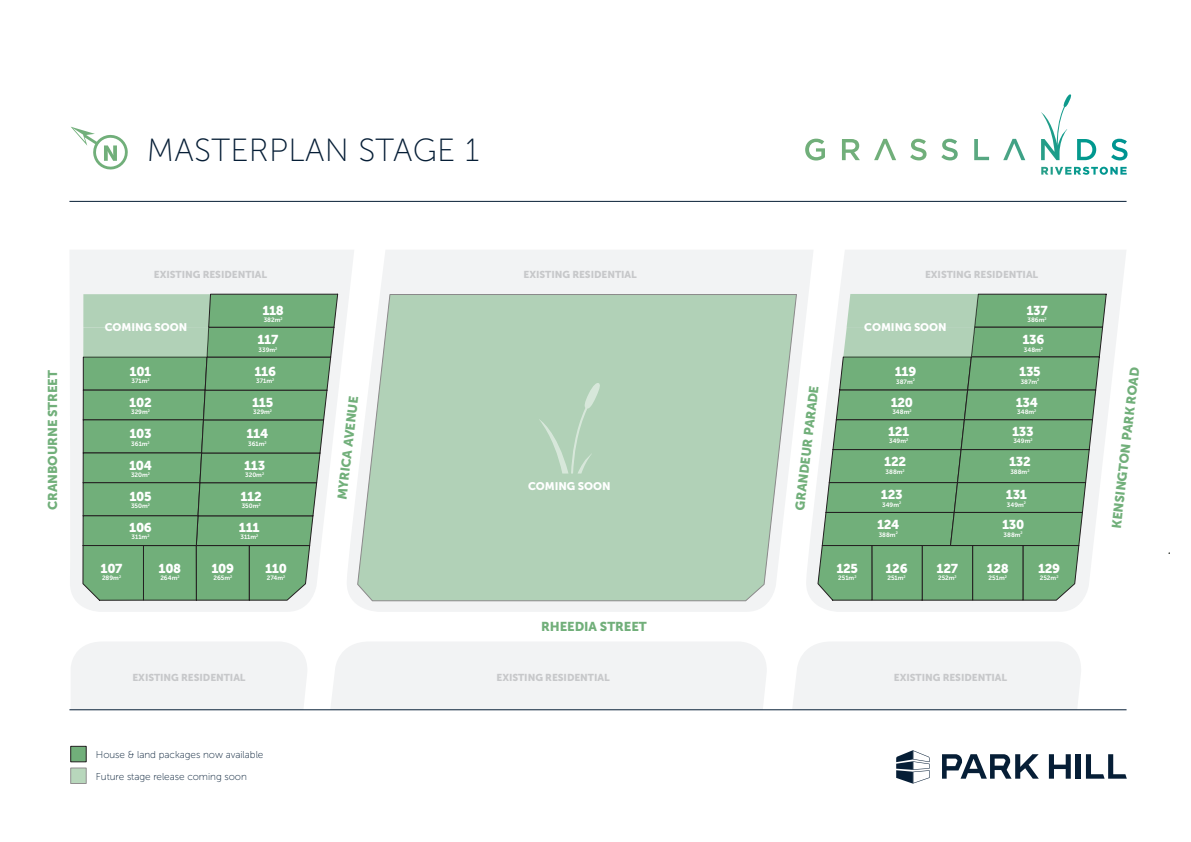
<style>
.page{position:relative;width:1191px;height:842px;background:#fff}
.page>*{position:absolute;margin:0;border:0;box-sizing:border-box;transform-origin:0 0}
.t1{font:32px "Museo Sans 100";letter-spacing:.01em;color:#061e36}
.t2{font:12.8px "Museo Sans 900";letter-spacing:-.025em;color:#fff}
.t3{font:12.8px "Museo Sans 900";letter-spacing:-.005em;color:#71af7a}
.t4{font:11px "Museo Sans 900";letter-spacing:-.005em;color:#fff}
.t5{font:10px "Museo Sans 900";letter-spacing:-.005em;color:#c7c8ca}
.t6{font:10px/21.7px "Museo Sans 100";letter-spacing:-.005em;color:#061e36}
.t7{font:6.3px "Museo Sans 700";color:#fff}
</style>
<div class="page">
<svg style="left:813px;top:250px;width:313px;height:362px;fill:#f2f3f4"></svg>
<svg style="left:354px;top:250px;width:459px;height:362px;fill:#f2f3f4"></svg>
<div style="left:792px;top:642px;width:290px;height:68px;background:#f2f3f4"></div>
<div style="left:330px;top:642px;width:437px;height:68px;background:#f2f3f4"></div>
<div style="left:71px;top:642px;width:237px;height:68px;background:#f2f3f4"></div>
<svg style="left:70px;top:250px;width:284px;height:362px;fill:#f2f3f4"></svg>
<svg style="left:71px;top:127px;width:57px;height:43px"></svg>
<svg style="left:357px;top:294px;width:439px;height:307px;background:#b6d3bb"></svg>
<svg style="left:817px;top:294px;width:289px;height:307px;background:#82b48a"></svg>
<svg style="left:82px;top:294px;width:256px;height:307px;background:#7db185"></svg>
<svg style="left:805px;top:94px;width:322px;height:81px"></svg>
<svg style="left:896px;top:750px;width:33px;height:34px"></svg>
<svg style="left:942px;top:754px;width:96px;height:25px"></svg>
<svg style="left:1049px;top:754px;width:21px;height:25px"></svg>
<div style="left:1075px;top:754px;width:5px;height:25px;background:#061e36"></div>
<svg style="left:1086px;top:754px;width:40px;height:25px"></svg>
<hr style="left:69px;top:710px;width:1057px;height:1px;background:#061e36">
<hr style="left:69px;top:201px;width:1057px;height:1px;background:#061e36">
<div style="left:70px;top:746px;width:16px;height:16px;background:#71af7a;border:1px solid #231f20"></div>
<svg style="left:70px;top:768px;width:16px;height:16px"></svg>
<svg style="left:539px;top:383px;width:61px;height:90px;background:#b5d3ba"></svg>
<h1 class="t1" style="left:147px;top:133px;width:334px">MASTERPLAN STAGE 1</h1>
<h2 class="t3" style="left:45px;top:510px;width:142px;rotate:-90deg">CRANBOURNE STREET</h2>
<h3 class="t5" style="left:154px;top:269px;width:115px">EXISTING RESIDENTIAL</h3>
<h3 class="t5" style="left:523px;top:269px;width:115px">EXISTING RESIDENTIAL</h3>
<h3 class="t5" style="left:925px;top:269px;width:115px">EXISTING RESIDENTIAL</h3>
<h2 class="t2" style="left:262px;top:303px;width:23px">118</h2>
<p class="t7" style="left:264px;top:316px;width:20px">382m<sup>2</sup></p>
<h3 class="t4" style="left:105px;top:321px;width:84px">COMING SOON</h3>
<h3 class="t4" style="left:864px;top:321px;width:84px">COMING SOON</h3>
<h2 class="t2" style="left:1026px;top:303px;width:23px">137</h2>
<p class="t7" style="left:1027px;top:317px;width:21px">386m<sup>2</sup></p>
<h2 class="t2" style="left:257px;top:333px;width:22px">117</h2>
<p class="t7" style="left:258px;top:346px;width:20px">339m<sup>2</sup></p>
<h2 class="t2" style="left:1022px;top:333px;width:23px">136</h2>
<p class="t7" style="left:1024px;top:346px;width:21px">348m<sup>2</sup></p>
<h2 class="t2" style="left:130px;top:364px;width:23px">101</h2>
<p class="t7" style="left:131px;top:378px;width:20px">371m<sup>2</sup></p>
<h2 class="t2" style="left:129px;top:395px;width:24px">102</h2>
<p class="t7" style="left:131px;top:409px;width:20px">329m<sup>2</sup></p>
<h2 class="t2" style="left:129px;top:427px;width:24px">103</h2>
<p class="t7" style="left:131px;top:440px;width:20px">361m<sup>2</sup></p>
<h2 class="t2" style="left:129px;top:458px;width:24px">104</h2>
<p class="t7" style="left:131px;top:472px;width:21px">320m<sup>2</sup></p>
<h2 class="t2" style="left:129px;top:489px;width:24px">105</h2>
<p class="t7" style="left:131px;top:502px;width:20px">350m<sup>2</sup></p>
<h2 class="t2" style="left:129px;top:520px;width:24px">106</h2>
<p class="t7" style="left:132px;top:533px;width:19px">311m<sup>2</sup></p>
<h2 class="t2" style="left:254px;top:364px;width:23px">116</h2>
<p class="t7" style="left:256px;top:378px;width:20px">371m<sup>2</sup></p>
<h2 class="t2" style="left:252px;top:395px;width:23px">115</h2>
<p class="t7" style="left:253px;top:409px;width:20px">329m<sup>2</sup></p>
<h2 class="t2" style="left:246px;top:427px;width:23px">114</h2>
<p class="t7" style="left:248px;top:440px;width:20px">361m<sup>2</sup></p>
<h2 class="t2" style="left:244px;top:458px;width:23px">113</h2>
<p class="t7" style="left:245px;top:472px;width:21px">320m<sup>2</sup></p>
<h2 class="t2" style="left:240px;top:489px;width:23px">112</h2>
<p class="t7" style="left:242px;top:502px;width:20px">350m<sup>2</sup></p>
<h2 class="t2" style="left:239px;top:520px;width:22px">111</h2>
<p class="t7" style="left:240px;top:533px;width:19px">311m<sup>2</sup></p>
<h2 class="t3" style="left:334px;top:498px;width:106px;rotate:-83deg">MYRICA AVENUE</h2>
<h3 class="t4" style="left:528px;top:480px;width:84px">COMING SOON</h3>
<h2 class="t3" style="left:792px;top:509px;width:127px;rotate:-83deg">GRANDEUR PARADE</h2>
<h2 class="t2" style="left:894px;top:364px;width:23px">119</h2>
<p class="t7" style="left:896px;top:378px;width:20px">387m<sup>2</sup></p>
<h2 class="t2" style="left:890px;top:395px;width:24px">120</h2>
<p class="t7" style="left:892px;top:409px;width:21px">348m<sup>2</sup></p>
<h2 class="t2" style="left:888px;top:424px;width:23px">121</h2>
<p class="t7" style="left:889px;top:438px;width:21px">349m<sup>2</sup></p>
<h2 class="t2" style="left:884px;top:454px;width:23px">122</h2>
<p class="t7" style="left:885px;top:468px;width:21px">388m<sup>2</sup></p>
<h2 class="t2" style="left:881px;top:487px;width:23px">123</h2>
<p class="t7" style="left:882px;top:501px;width:21px">349m<sup>2</sup></p>
<h2 class="t2" style="left:877px;top:517px;width:24px">124</h2>
<p class="t7" style="left:878px;top:531px;width:21px">388m<sup>2</sup></p>
<h2 class="t2" style="left:1019px;top:364px;width:23px">135</h2>
<p class="t7" style="left:1020px;top:378px;width:20px">387m<sup>2</sup></p>
<h2 class="t2" style="left:1015px;top:395px;width:24px">134</h2>
<p class="t7" style="left:1017px;top:409px;width:21px">348m<sup>2</sup></p>
<h2 class="t2" style="left:1012px;top:424px;width:23px">133</h2>
<p class="t7" style="left:1013px;top:438px;width:21px">349m<sup>2</sup></p>
<h2 class="t2" style="left:1009px;top:454px;width:23px">132</h2>
<p class="t7" style="left:1010px;top:468px;width:21px">388m<sup>2</sup></p>
<h2 class="t2" style="left:1006px;top:487px;width:23px">131</h2>
<p class="t7" style="left:1007px;top:501px;width:21px">349m<sup>2</sup></p>
<h2 class="t2" style="left:1002px;top:517px;width:24px">130</h2>
<p class="t7" style="left:1003px;top:531px;width:21px">388m<sup>2</sup></p>
<h2 class="t2" style="left:101px;top:561px;width:23px">107</h2>
<p class="t7" style="left:102px;top:575px;width:21px">289m<sup>2</sup></p>
<h2 class="t2" style="left:159px;top:561px;width:24px">108</h2>
<p class="t7" style="left:160px;top:575px;width:21px">264m<sup>2</sup></p>
<h2 class="t2" style="left:211px;top:561px;width:24px">109</h2>
<p class="t7" style="left:213px;top:575px;width:20px">265m<sup>2</sup></p>
<h2 class="t2" style="left:265px;top:561px;width:23px">110</h2>
<p class="t7" style="left:267px;top:575px;width:20px">274m<sup>2</sup></p>
<h2 class="t2" style="left:836px;top:561px;width:23px">125</h2>
<p class="t7" style="left:838px;top:575px;width:20px">251m<sup>2</sup></p>
<h2 class="t2" style="left:885px;top:561px;width:24px">126</h2>
<p class="t7" style="left:887px;top:575px;width:20px">251m<sup>2</sup></p>
<h2 class="t2" style="left:936px;top:561px;width:23px">127</h2>
<p class="t7" style="left:938px;top:575px;width:20px">252m<sup>2</sup></p>
<h2 class="t2" style="left:986px;top:561px;width:24px">128</h2>
<p class="t7" style="left:988px;top:575px;width:20px">251m<sup>2</sup></p>
<h2 class="t2" style="left:1038px;top:561px;width:24px">129</h2>
<p class="t7" style="left:1039px;top:575px;width:20px">252m<sup>2</sup></p>
<h2 class="t3" style="left:541px;top:619px;width:107px">RHEEDIA STREET</h2>
<h3 class="t5" style="left:132px;top:672px;width:115px">EXISTING RESIDENTIAL</h3>
<h3 class="t5" style="left:496px;top:672px;width:115px">EXISTING RESIDENTIAL</h3>
<h3 class="t5" style="left:894px;top:672px;width:115px">EXISTING RESIDENTIAL</h3>
<h3 class="t6" style="left:96px;top:744px;width:169px">House &amp; land packages now available<br>Future stage release coming soon</h3>
<h2 class="t3" style="left:1108px;top:527px;width:164px;rotate:-83deg">KENSINGTON PARK ROAD</h2>
</div>
